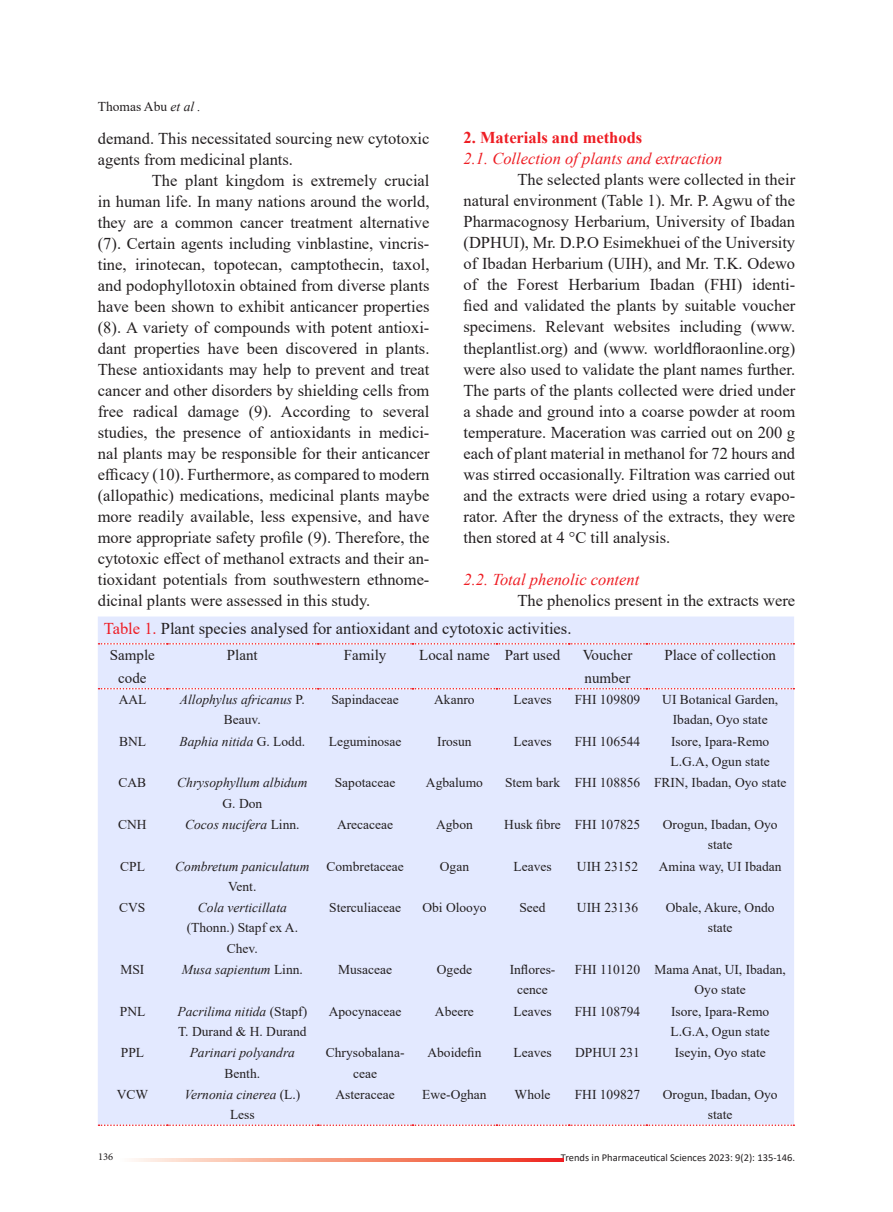
<style>
.page{position:relative;width:893px;height:1212px;background:#fff}
.page>*{position:absolute;margin:0;border:0;box-sizing:border-box;transform-origin:0 0}
.t1{font:16.5px/21px "Times New Roman";color:#231f20;text-align:justify}
.t2{font:italic 16.5px "Times New Roman";color:#ee1d23}
.t3{font:700 16.5px "Times New Roman";color:#ee1d23}
.t4{font:15px/22.5px "Times New Roman";color:#231f20;text-align:center}
.t5{font:13.5px/20.2px "Times New Roman";color:#231f20;text-align:center}
.t6{font:italic 13.5px/20.2px "Times New Roman";color:#231f20;text-align:center}
.t7{font:10.5px "Calibri";color:#231f20}
.t8{font:10.5px "Minion Pro";color:#231f20}
.s1{font-style:italic}
.s2{color:#ee1c24}
.s3{font-style:normal}
</style>
<div class="page">
<div style="left:98px;top:616px;width:696px;height:509px;background:#e3e9ff"></div>
<svg style="left:99px;top:1124px;width:695px;height:2px"></svg>
<svg style="left:99px;top:643px;width:695px;height:1px"></svg>
<svg style="left:99px;top:688px;width:695px;height:1px"></svg>
<svg style="left:132px;top:1158px;width:431px;height:3px"></svg>
<p class="t5" style="left:98px;top:96px;width:105px">Thomas Abu <span class="s1">et al .</span></p>
<p class="t1" style="left:98px;top:127px;width:333px">demand. This necessitated sourcing new cytotoxic agents from medicinal plants.</p>
<p class="t1" style="left:98px;top:169px;width:333px;text-indent:54px">The plant kingdom is extremely crucial in human life. In many nations around the world, they are a common cancer treatment alternative (7). Certain agents including vinblastine, vincris&shy;tine, irinotecan, topotecan, camptothecin, taxol, and podophyllotoxin obtained from diverse plants have been shown to exhibit anticancer properties (8). A variety of compounds with potent antioxi&shy;dant properties have been discovered in plants.<br>These antioxidants may help to prevent and treat cancer and other disorders by shielding cells from free radical damage (9). According to several studies, the presence of antioxidants in medici&shy;nal plants may be responsible for their anticancer efficacy (10). Furthermore, as compared to modern (allopathic) medications, medicinal plants maybe more readily available, less expensive, and have more appropriate safety profile (9). Therefore, the cytotoxic effect of methanol extracts and their an&shy;tioxidant potentials from southwestern ethnome&shy;dicinal plants were assessed in this study.</p>
<p class="t1" style="left:104px;top:617px;width:469px"><span class="s2">Table 1.</span> Plant species analysed for antioxidant and cytotoxic activities.</p>
<p class="t4" style="left:110px;top:643px;width:46px">Sample code</p>
<p class="t4" style="left:227px;top:643px;width:32px">Plant</p>
<p class="t4" style="left:344px;top:643px;width:44px">Family</p>
<p class="t4" style="left:419px;top:643px;width:72px">Local name</p>
<p class="t4" style="left:505px;top:643px;width:57px">Part used</p>
<p class="t4" style="left:583px;top:643px;width:51px;text-align:left">Voucher number</p>
<p class="t4" style="left:664px;top:643px;width:113px">Place of collection</p>
<p class="t5" style="left:119px;top:689px;width:29px">AAL</p>
<p class="t6" style="left:180px;top:689px;width:126px">Allophylus africanus <span class="s3">P.<br>Beauv.</span></p>
<p class="t5" style="left:331px;top:689px;width:69px">Sapindaceae</p>
<p class="t5" style="left:434px;top:689px;width:42px">Akanro</p>
<p class="t5" style="left:513px;top:689px;width:40px">Leaves</p>
<p class="t5" style="left:575px;top:689px;width:67px">FHI 109809</p>
<p class="t5" style="left:662px;top:689px;width:117px">UI Botanical Garden,<br>Ibadan, Oyo state</p>
<p class="t5" style="left:119px;top:731px;width:28px">BNL</p>
<p class="t6" style="left:180px;top:731px;width:127px">Baphia nitida <span class="s3">G. Lodd.</span></p>
<p class="t5" style="left:329px;top:731px;width:74px">Leguminosae</p>
<p class="t5" style="left:437px;top:731px;width:36px">Irosun</p>
<p class="t5" style="left:513px;top:731px;width:40px">Leaves</p>
<p class="t5" style="left:575px;top:731px;width:67px">FHI 106544</p>
<p class="t5" style="left:670px;top:731px;width:101px;text-align:left">Isore, Ipara-Remo<br>L.G.A, Ogun state</p>
<p class="t5" style="left:118px;top:772px;width:29px">CAB</p>
<p class="t6" style="left:177px;top:772px;width:132px">Chrysophyllum albidum<br><span class="s3">G. Don</span></p>
<p class="t5" style="left:335px;top:772px;width:62px">Sapotaceae</p>
<p class="t5" style="left:426px;top:772px;width:58px">Agbalumo</p>
<p class="t5" style="left:505px;top:772px;width:57px">Stem bark</p>
<p class="t5" style="left:575px;top:772px;width:67px">FHI 108856</p>
<p class="t5" style="left:654px;top:772px;width:134px">FRIN, Ibadan, Oyo state</p>
<p class="t5" style="left:118px;top:814px;width:30px">CNH</p>
<p class="t6" style="left:185px;top:814px;width:116px">Cocos nucifera <span class="s3">Linn.</span></p>
<p class="t5" style="left:337px;top:814px;width:58px">Arecaceae</p>
<p class="t5" style="left:436px;top:814px;width:38px">Agbon</p>
<p class="t5" style="left:504px;top:814px;width:58px">Husk fibre</p>
<p class="t5" style="left:575px;top:814px;width:67px">FHI 107825</p>
<p class="t5" style="left:663px;top:814px;width:116px">Orogun, Ibadan, Oyo state</p>
<p class="t5" style="left:120px;top:855px;width:26px">CPL</p>
<p class="t6" style="left:175px;top:856px;width:136px">Combretum paniculatum<br><span class="s3">Vent.</span></p>
<p class="t5" style="left:327px;top:855px;width:79px">Combretaceae</p>
<p class="t5" style="left:440px;top:855px;width:31px">Ogan</p>
<p class="t5" style="left:513px;top:855px;width:40px">Leaves</p>
<p class="t5" style="left:577px;top:855px;width:63px">UIH 23152</p>
<p class="t5" style="left:659px;top:855px;width:124px">Amina way, UI Ibadan</p>
<p class="t5" style="left:119px;top:897px;width:28px">CVS</p>
<p class="t5" style="left:187px;top:897px;width:113px"><span class="s1">Cola verticillata </span>(Thonn.) Stapf ex A.<br>Chev.</p>
<p class="t5" style="left:329px;top:897px;width:73px">Sterculiaceae</p>
<p class="t5" style="left:422px;top:897px;width:66px">Obi Olooyo</p>
<p class="t5" style="left:519px;top:897px;width:28px">Seed</p>
<p class="t5" style="left:577px;top:897px;width:63px">UIH 23136</p>
<p class="t5" style="left:666px;top:897px;width:110px">Obale, Akure, Ondo state</p>
<p class="t5" style="left:120px;top:959px;width:26px">MSI</p>
<p class="t6" style="left:182px;top:959px;width:123px">Musa sapientum <span class="s3">Linn.</span></p>
<p class="t5" style="left:338px;top:959px;width:55px">Musaceae</p>
<p class="t5" style="left:437px;top:959px;width:37px">Ogede</p>
<p class="t5" style="left:510px;top:959px;width:47px">Inflores&shy;cence</p>
<p class="t5" style="left:575px;top:959px;width:67px">FHI 110120</p>
<p class="t5" style="left:655px;top:959px;width:133px">Mama Anat, UI, Ibadan,<br>Oyo state</p>
<p class="t5" style="left:120px;top:1000px;width:27px">PNL</p>
<p class="t5" style="left:177px;top:1001px;width:131px;text-align:left"><span class="s1">Pacrilima nitida</span> (Stapf)<br>T. Durand &amp; H. Durand</p>
<p class="t5" style="left:329px;top:1000px;width:74px">Apocynaceae</p>
<p class="t5" style="left:435px;top:1000px;width:40px">Abeere</p>
<p class="t5" style="left:513px;top:1000px;width:40px">Leaves</p>
<p class="t5" style="left:575px;top:1000px;width:67px">FHI 108794</p>
<p class="t5" style="left:670px;top:1000px;width:101px;text-align:left">Isore, Ipara-Remo<br>L.G.A, Ogun state</p>
<p class="t5" style="left:121px;top:1042px;width:25px">PPL</p>
<p class="t6" style="left:190px;top:1042px;width:107px">Parinari polyandra<br><span class="s3">Benth.</span></p>
<p class="t5" style="left:326px;top:1042px;width:80px">Chrysobalana&shy;ceae</p>
<p class="t5" style="left:427px;top:1042px;width:55px">Aboidefin</p>
<p class="t5" style="left:513px;top:1042px;width:40px">Leaves</p>
<p class="t5" style="left:575px;top:1042px;width:66px">DPHUI 231</p>
<p class="t5" style="left:675px;top:1042px;width:93px">Iseyin, Oyo state</p>
<p class="t5" style="left:117px;top:1084px;width:33px">VCW</p>
<p class="t6" style="left:184px;top:1084px;width:118px">Vernonia cinerea <span class="s3">(L.)<br>Less</span></p>
<p class="t5" style="left:336px;top:1084px;width:61px">Asteraceae</p>
<p class="t5" style="left:422px;top:1084px;width:66px">Ewe-Oghan</p>
<p class="t5" style="left:515px;top:1084px;width:37px">Whole</p>
<p class="t5" style="left:575px;top:1084px;width:67px">FHI 109827</p>
<p class="t5" style="left:663px;top:1084px;width:116px">Orogun, Ibadan, Oyo state</p>
<p class="t8" style="left:98px;top:1150px;width:17px">136</p>
<p class="t3" style="left:463px;top:126px;width:180px">2. Materials and methods</p>
<p class="t2" style="left:463px;top:148px;width:260px">2.1. Collection of plants and extraction</p>
<p class="t1" style="left:463px;top:169px;width:333px;text-indent:54px">The selected plants were collected in their natural environment (Table 1). Mr. P. Agwu of the Pharmacognosy Herbarium, University of Ibadan (DPHUI), Mr. D.P.O Esimekhuei of the University of Ibadan Herbarium (UIH), and Mr. T.K. Odewo of the Forest Herbarium Ibadan (FHI) identi&shy;fied and validated the plants by suitable voucher specimens. Relevant websites including (www. theplantlist.org) and (www. worldfloraonline.org) were also used to validate the plant names further.<br>The parts of the plants collected were dried under a shade and ground into a coarse powder at room temperature. Maceration was carried out on 200 g each of plant material in methanol for 72 hours and was stirred occasionally. Filtration was carried out and the extracts were dried using a rotary evapo&shy;rator. After the dryness of the extracts, they were then stored at 4 °C till analysis.</p>
<p class="t2" style="left:463px;top:568px;width:177px">2.2. Total phenolic content</p>
<p class="t1" style="left:517px;top:589px;width:279px">The phenolics present in the extracts were</p>
<p class="t7" style="left:561px;top:1150px;width:236px">Trends in Pharmaceutical Sciences 2023: 9(2): 135-146.</p>
</div>
